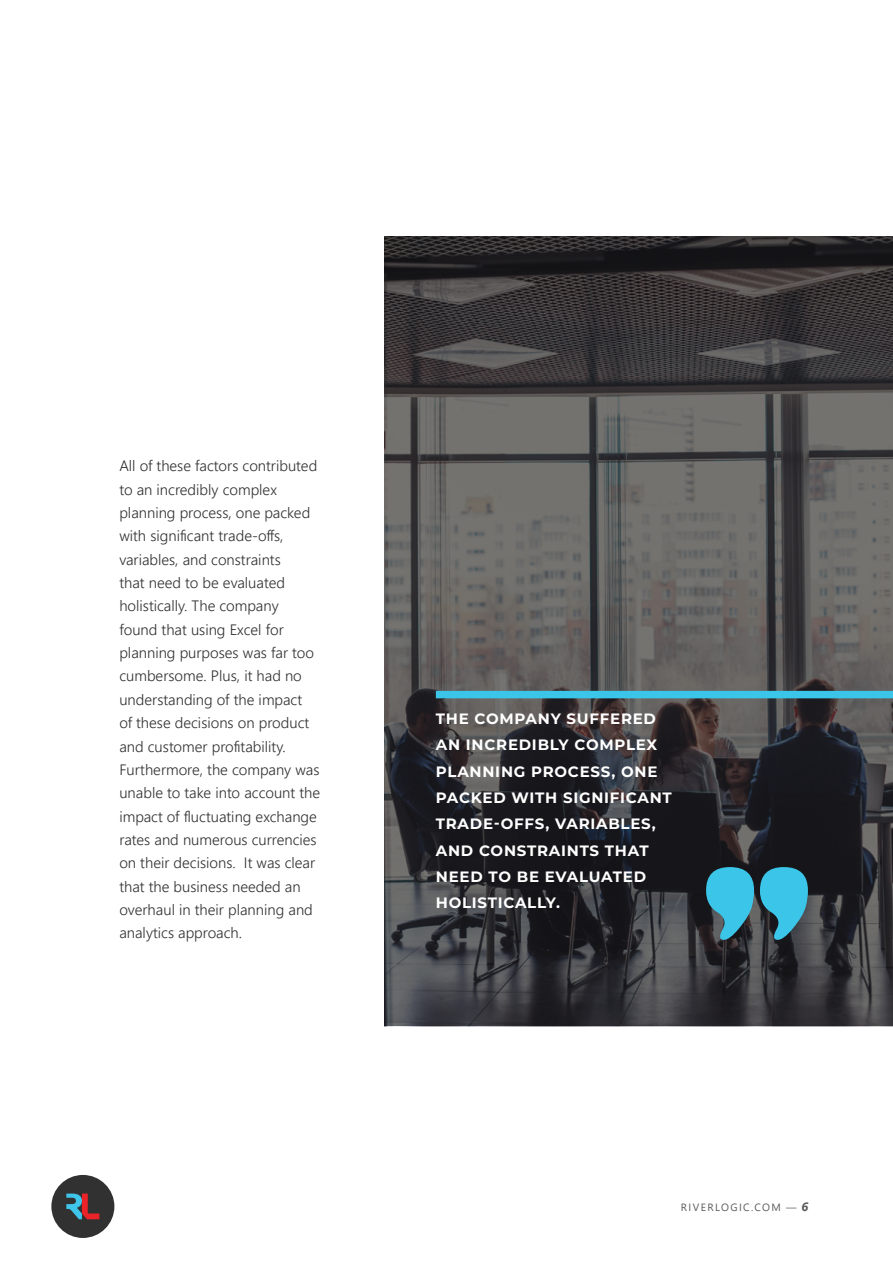
<style>
.page{position:relative;width:893px;height:1263px;background:#fff}
.page>*{position:absolute;margin:0;border:0;box-sizing:border-box;transform-origin:0 0}
.t1{font:300 15px/23.4px "Segoe UI";color:#303030}
.t2{font:700 15px/26.2px "Montserrat";letter-spacing:.05em;color:#fff}
.t3{font:10.5px "Segoe UI";letter-spacing:.135em;color:#58595b}
.s1{font-weight:700;font-style:italic;font-size:12px}
</style>
<div class="page">
<div style="left:51px;top:1175px;width:63px;height:63px;background:#313131;border-radius:50%"></div>
<svg style="left:66px;top:1193px;width:33px;height:26px"></svg>
<img style="left:384px;top:237px;width:509px;height:789px">
<div style="left:436px;top:691px;width:457px;height:7px;background:#3ac5e9"></div>
<svg style="left:706px;top:867px;width:102px;height:73px;background:#3890a8"></svg>
<p class="t1" style="left:119px;top:454px;width:202px">All of these factors contributed to an incredibly complex planning process, one packed with significant trade-offs, variables, and constraints<br>that need to be evaluated holistically. The company found that using Excel for planning purposes was far too cumbersome. Plus, it had no understanding of the impact<br>of these decisions on product and customer profitability.<br>Furthermore, the company was unable to take into account the impact of fluctuating exchange rates and numerous currencies on their decisions. It was clear that the business needed an overhaul in their planning and analytics approach.</p>
<p class="t2" style="left:436px;top:705px;width:237px">THE COMPANY SUFFERED<br>AN INCREDIBLY COMPLEX<br>PLANNING PROCESS, ONE<br>PACKED WITH SIGNIFICANT<br>TRADE-OFFS, VARIABLES,<br>AND CONSTRAINTS THAT<br>NEED TO BE EVALUATED<br>HOLISTICALLY.</p>
<p class="t3" style="left:681px;top:1198px;width:129px">RIVERLOGIC.COM — <span class="s1">6</span></p>
</div>
